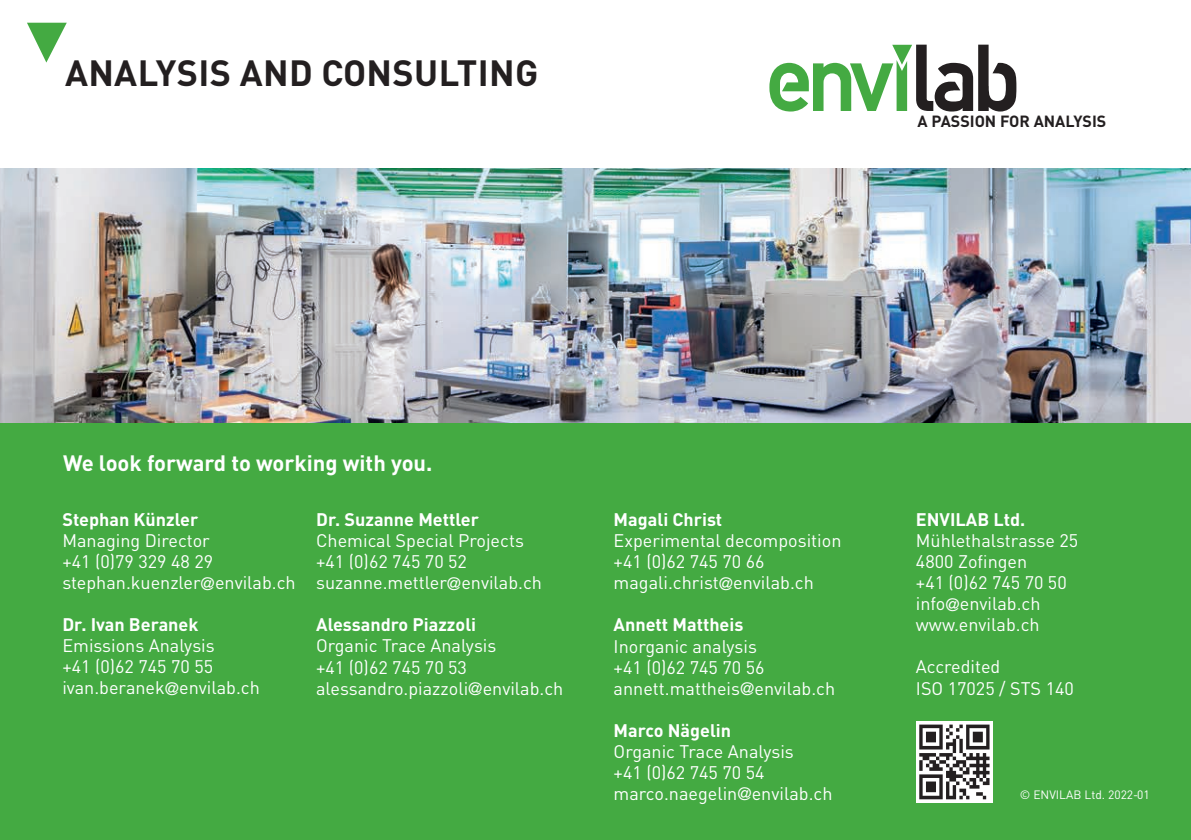
<style>
.page{position:relative;width:1191px;height:840px;background:#fff}
.page>*{position:absolute;margin:0;border:0;box-sizing:border-box;transform-origin:0 0}
.t1{font:700 36px "DINOT";letter-spacing:.01em;color:#231f20}
.t2{font:700 22px "DINOT";color:#fff}
.t3{font:18px/21px "DINOT";color:#fff}
.t4{font:700 18px "DINOT";color:#fff}
.t5{font:700 16px "DINOT";color:#231f20}
.t6{font:12px "DINOT";color:#fff}
.s1{font-family:"Frutiger LT Std";font-weight:300}
</style>
<div class="page">
<div style="left:0;top:170px;width:1191px;height:669px;background:#44aa42"></div>
<svg style="left:769px;top:45px;width:247px;height:66px"></svg>
<svg style="left:27px;top:23px;width:40px;height:40px"></svg>
<svg style="left:916px;top:721px;width:77px;height:81px"></svg>
<svg style="left:919px;top:724px;width:70px;height:74px;background:#8f8d8e"></svg>
<img style="left:0;top:169px;width:1191px;height:253px">
<h1 class="t1" style="left:65px;top:49px;width:474px">ANALYSIS AND CONSULTING</h1>
<p class="t5" style="left:917px;top:110px;width:190px">A PASSION FOR ANALYSIS</p>
<p class="t2" style="left:63px;top:447px;width:371px">We look forward to working with you.</p>
<p class="t4" style="left:62px;top:507px;width:137px">Stephan Künzler</p>
<p class="t3" style="left:62px;top:529px;width:235px">Managing Director<br>+41 (0)79 329 48 29 stephan.kuenzler<span class="s1">@</span>envilab.ch</p>
<p class="t4" style="left:62px;top:612px;width:138px">Dr. Ivan Beranek</p>
<p class="t3" style="left:62px;top:634px;width:199px">Emissions Analysis<br>+41 (0)62 745 70 55 ivan.beranek<span class="s1">@</span>envilab.ch</p>
<p class="t4" style="left:316px;top:507px;width:164px">Dr. Suzanne Mettler</p>
<p class="t3" style="left:316px;top:529px;width:227px">Chemical Special Projects +41 (0)62 745 70 52 suzanne.mettler<span class="s1">@</span>envilab.ch</p>
<p class="t4" style="left:316px;top:612px;width:161px">Alessandro Piazzoli</p>
<p class="t3" style="left:316px;top:634px;width:249px">Organic Trace Analysis<br>+41 (0)62 745 70 53 alessandro.piazzoli<span class="s1">@</span>envilab.ch</p>
<p class="t4" style="left:613px;top:507px;width:110px">Magali Christ</p>
<p class="t3" style="left:613px;top:529px;width:229px">Experimental decomposition +41 (0)62 745 70 66 magali.christ<span class="s1">@</span>envilab.ch</p>
<p class="t4" style="left:613px;top:612px;width:131px">Annett Mattheis</p>
<p class="t3" style="left:613px;top:634px;width:223px">Inorganic analysis<br>+41 (0)62 745 70 56 annett.mattheis<span class="s1">@</span>envilab.ch</p>
<p class="t4" style="left:613px;top:717px;width:119px">Marco Nägelin</p>
<p class="t3" style="left:613px;top:739px;width:220px">Organic Trace Analysis<br>+41 (0)62 745 70 54 marco.naegelin<span class="s1">@</span>envilab.ch</p>
<p class="t4" style="left:916px;top:507px;width:111px">ENVILAB Ltd.</p>
<p class="t3" style="left:916px;top:529px;width:164px">Mühlethalstrasse 25<br>4800 Zofingen<br>+41 (0)62 745 70 50 info<span class="s1">@</span>envilab.ch www.envilab.ch</p>
<p class="t3" style="left:916px;top:655px;width:159px">Accredited<br>ISO 17025 / STS 140</p>
<p class="t6" style="left:1019px;top:786px;width:131px">© ENVILAB Ltd. 2022-01</p>
</div>
